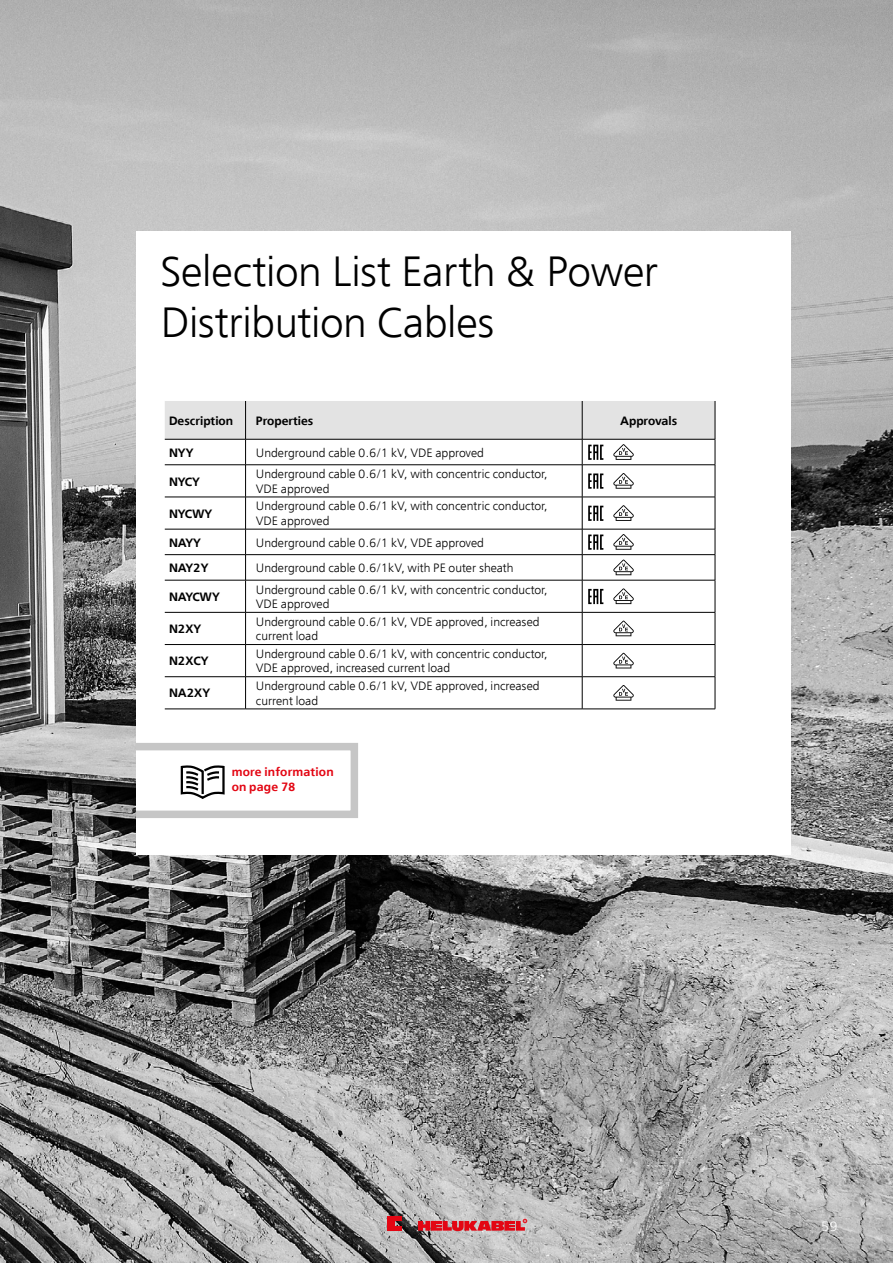
<style>
.page{position:relative;width:893px;height:1263px;background:#fff}
.page>*{position:absolute;margin:0;border:0;box-sizing:border-box;transform-origin:0 0}
.t1{font:300 42px/50.4px "Free Set";letter-spacing:-.01em;color:#000}
.t2{font:300 13.5px "Free Set";color:#fff}
.t3{font:300 12px/14.4px "Free Set";color:#000}
.t4{font:600 12px "Free Set";color:#000}
.t5{font:600 12px/14.4px "Free Set";letter-spacing:.015em;color:#e30613}
</style>
<div class="page">
<img style="left:0;top:0;width:893px;height:1263px">
<div style="left:387px;top:1216px;width:15px;height:5px;background:#e30613"></div>
<div style="left:387px;top:1225px;width:15px;height:5px;background:#e30613"></div>
<svg style="left:387px;top:1221px;width:8px;height:4px"></svg>
<svg style="left:418px;top:1219px;width:109px;height:12px"></svg>
<div style="left:136px;top:232px;width:655px;height:623px;background:#fff"></div>
<svg style="left:136px;top:743px;width:222px;height:75px"></svg>
<hr style="left:245px;top:465px;width:1px;height:32px;background:#000">
<hr style="left:715px;top:465px;width:1px;height:32px;background:#000">
<hr style="left:245px;top:497px;width:1px;height:32px;background:#000">
<hr style="left:715px;top:497px;width:1px;height:32px;background:#000">
<svg style="left:245px;top:530px;width:1px;height:50px"></svg>
<svg style="left:715px;top:529px;width:1px;height:51px"></svg>
<hr style="left:245px;top:580px;width:1px;height:32px;background:#000">
<hr style="left:715px;top:580px;width:1px;height:32px;background:#000">
<hr style="left:245px;top:612px;width:1px;height:32px;background:#000">
<hr style="left:715px;top:612px;width:1px;height:32px;background:#000">
<hr style="left:245px;top:645px;width:1px;height:31px;background:#000">
<hr style="left:715px;top:645px;width:1px;height:31px;background:#000">
<hr style="left:245px;top:677px;width:1px;height:32px;background:#000">
<hr style="left:715px;top:677px;width:1px;height:32px;background:#000">
<hr style="left:165px;top:497px;width:81px;height:1px;background:#000">
<hr style="left:246px;top:497px;width:336px;height:1px;background:#000">
<hr style="left:582px;top:497px;width:133px;height:1px;background:#000">
<hr style="left:165px;top:529px;width:81px;height:1px;background:#000">
<hr style="left:246px;top:529px;width:336px;height:1px;background:#000">
<hr style="left:582px;top:529px;width:133px;height:1px;background:#000">
<hr style="left:165px;top:554px;width:81px;height:1px;background:#000">
<hr style="left:246px;top:554px;width:336px;height:1px;background:#000">
<hr style="left:582px;top:554px;width:133px;height:1px;background:#000">
<hr style="left:165px;top:580px;width:81px;height:1px;background:#000">
<hr style="left:246px;top:580px;width:336px;height:1px;background:#000">
<hr style="left:582px;top:580px;width:133px;height:1px;background:#000">
<hr style="left:165px;top:612px;width:81px;height:1px;background:#000">
<hr style="left:246px;top:612px;width:336px;height:1px;background:#000">
<hr style="left:582px;top:612px;width:133px;height:1px;background:#000">
<hr style="left:165px;top:644px;width:81px;height:1px;background:#000">
<hr style="left:246px;top:644px;width:336px;height:1px;background:#000">
<hr style="left:582px;top:644px;width:133px;height:1px;background:#000">
<hr style="left:165px;top:676px;width:81px;height:1px;background:#000">
<hr style="left:246px;top:676px;width:336px;height:1px;background:#000">
<hr style="left:582px;top:676px;width:133px;height:1px;background:#000">
<hr style="left:165px;top:709px;width:81px;height:1px;background:#000">
<hr style="left:246px;top:709px;width:336px;height:1px;background:#000">
<hr style="left:582px;top:709px;width:133px;height:1px;background:#000">
<hr style="left:582px;top:465px;width:1px;height:32px;background:#000">
<hr style="left:582px;top:497px;width:1px;height:32px;background:#000">
<hr style="left:582px;top:580px;width:1px;height:32px;background:#000">
<hr style="left:582px;top:612px;width:1px;height:32px;background:#000">
<hr style="left:582px;top:645px;width:1px;height:31px;background:#000">
<hr style="left:582px;top:677px;width:1px;height:32px;background:#000">
<svg style="left:165px;top:401px;width:551px;height:64px"></svg>
<svg style="left:613px;top:473px;width:21px;height:16px"></svg>
<svg style="left:588px;top:473px;width:15px;height:16px"></svg>
<svg style="left:613px;top:505px;width:21px;height:16px"></svg>
<svg style="left:588px;top:506px;width:15px;height:15px"></svg>
<svg style="left:613px;top:534px;width:21px;height:16px"></svg>
<svg style="left:582px;top:529px;width:21px;height:51px"></svg>
<svg style="left:613px;top:560px;width:21px;height:15px"></svg>
<svg style="left:613px;top:588px;width:21px;height:16px"></svg>
<svg style="left:588px;top:589px;width:15px;height:15px"></svg>
<svg style="left:613px;top:621px;width:21px;height:15px"></svg>
<svg style="left:613px;top:653px;width:21px;height:15px"></svg>
<svg style="left:613px;top:685px;width:21px;height:16px"></svg>
<h1 class="t1" style="left:161px;top:246px;width:500px">Selection List Earth &amp; Power<br>Distribution Cables</h1>
<p class="t4" style="left:169px;top:413px;width:66px">Description</p>
<p class="t4" style="left:256px;top:413px;width:59px">Properties</p>
<p class="t4" style="left:620px;top:413px;width:59px">Approvals</p>
<p class="t4" style="left:169px;top:445px;width:26px">NYY</p>
<p class="t3" style="left:256px;top:445px;width:230px">Underground cable 0.6/1 kV, VDE approved</p>
<p class="t4" style="left:169px;top:473px;width:32px">NYCY</p>
<p class="t3" style="left:256px;top:467px;width:293px">Underground cable 0.6/1 kV, with concentric conductor,<br>VDE approved</p>
<p class="t4" style="left:169px;top:506px;width:45px">NYCWY</p>
<p class="t3" style="left:256px;top:499px;width:293px">Underground cable 0.6/1 kV, with concentric conductor,<br>VDE approved</p>
<p class="t4" style="left:169px;top:534px;width:33px">NAYY</p>
<p class="t3" style="left:256px;top:535px;width:230px">Underground cable 0.6/1 kV, VDE approved</p>
<p class="t4" style="left:169px;top:560px;width:41px">NAY2Y</p>
<p class="t3" style="left:256px;top:560px;width:259px">Underground cable 0.6/1kV, with PE outer sheath</p>
<p class="t4" style="left:169px;top:589px;width:52px">NAYCWY</p>
<p class="t3" style="left:256px;top:582px;width:293px">Underground cable 0.6/1 kV, with concentric conductor,<br>VDE approved</p>
<p class="t4" style="left:169px;top:621px;width:34px">N2XY</p>
<p class="t3" style="left:256px;top:614px;width:285px">Underground cable 0.6/1 kV, VDE approved, increased current load</p>
<p class="t4" style="left:169px;top:653px;width:41px">N2XCY</p>
<p class="t3" style="left:256px;top:647px;width:293px">Underground cable 0.6/1 kV, with concentric conductor,<br>VDE approved, increased current load</p>
<p class="t4" style="left:169px;top:685px;width:43px">NA2XY</p>
<p class="t3" style="left:256px;top:679px;width:285px">Underground cable 0.6/1 kV, VDE approved, increased current load</p>
<p class="t5" style="left:232px;top:764px;width:103px">more information on page 78</p>
<p class="t2" style="left:821px;top:1218px;width:18px">59</p>
</div>
